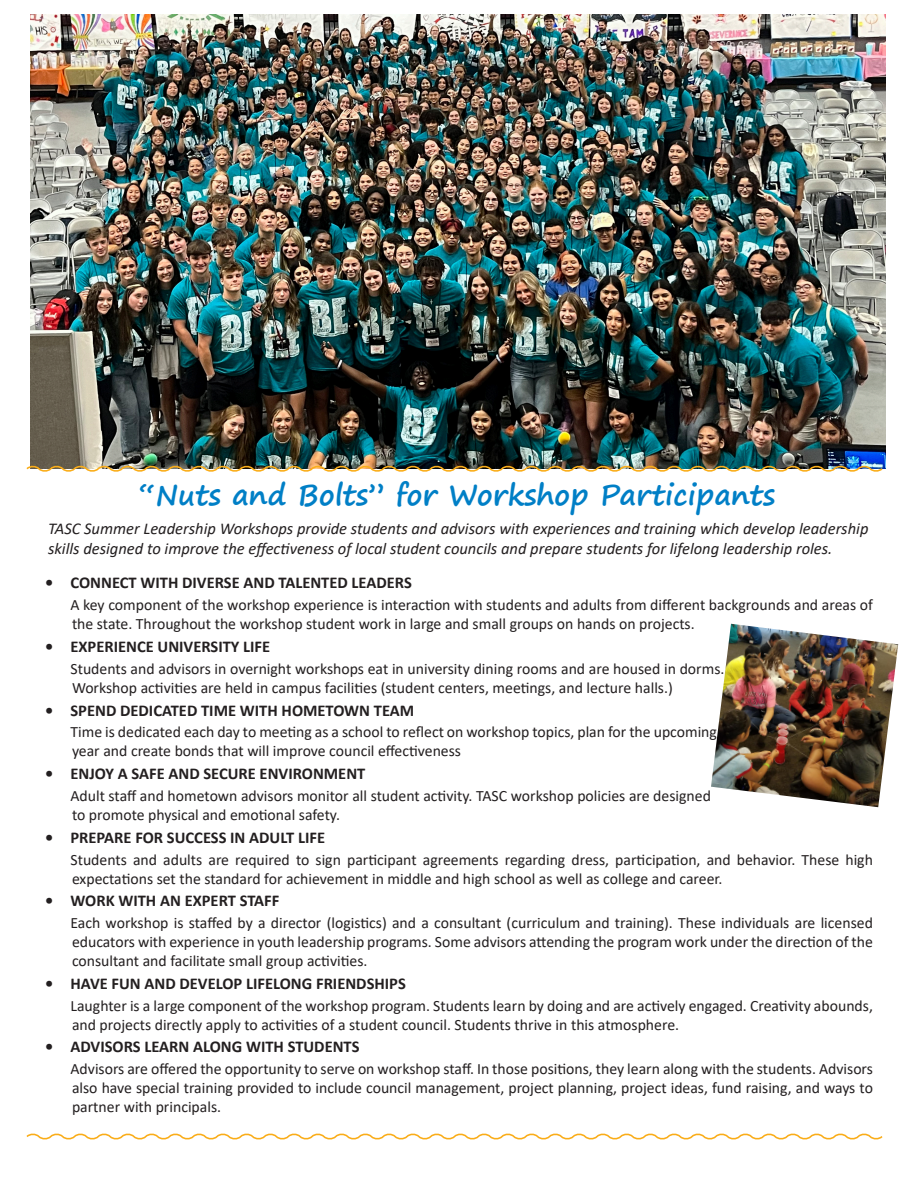
<style>
.page{position:relative;width:918px;height:1188px;background:#fff}
.page>*{position:absolute;margin:0;border:0;box-sizing:border-box;transform-origin:0 0}
.List_Paragraph{font:700 28.5px "Segoe Print";color:#007fc6}
.List_Paragraph-2{font:700 16.5px "Calibri";color:#231f20}
.t1{font:italic 16.5px/19.8px "Calibri";color:#231f20}
.List_Paragraph-3{font:15.75px/18.9px "Calibri";color:#231f20}
</style>
<div class="page">
<img style="left:31px;top:14px;width:855px;height:455px">
<img style="left:711px;top:624px;width:187px;height:183px">
<img style="left:26px;top:464px;width:858px;height:8px">
<svg style="left:26px;top:1133px;width:857px;height:7px"></svg>
<p class="List_Paragraph" style="left:139px;top:469px;width:638px">“Nuts and Bolts” for Workshop Participants</p>
<p class="t1" style="left:48px;top:518px;width:822px">TASC Summer Leadership Workshops provide students and advisors with experiences and training which develop leadership skills designed to improve the effectiveness of local student councils and prepare students for lifelong leadership roles.</p>
<p class="List_Paragraph-2" style="left:45px;top:571px;width:368px">• CONNECT WITH DIVERSE AND TALENTED LEADERS</p>
<p class="List_Paragraph-3" style="left:71px;top:595px;width:804px">A key component of the workshop experience is interaction with students and adults from different backgrounds and areas of the state. Throughout the workshop student work in large and small groups on hands on projects.</p>
<p class="List_Paragraph-2" style="left:45px;top:635px;width:227px">• EXPERIENCE UNIVERSITY LIFE</p>
<p class="List_Paragraph-3" style="left:71px;top:659px;width:655px">Students and advisors in overnight workshops eat in university dining rooms and are housed in dorms.<br>Workshop activities are held in campus facilities (student centers, meetings, and lecture halls.)</p>
<p class="List_Paragraph-2" style="left:45px;top:698px;width:371px">• SPEND DEDICATED TIME WITH HOMETOWN TEAM</p>
<p class="List_Paragraph-3" style="left:71px;top:722px;width:648px">Time is dedicated each day to meeting as a school to reflect on workshop topics, plan for the upcoming year and create bonds that will improve council effectiveness</p>
<p class="List_Paragraph-2" style="left:45px;top:762px;width:322px">• ENJOY A SAFE AND SECURE ENVIRONMENT</p>
<p class="List_Paragraph-3" style="left:71px;top:786px;width:642px">Adult staff and hometown advisors monitor all student activity. TASC workshop policies are designed to promote physical and emotional safety.</p>
<p class="List_Paragraph-2" style="left:45px;top:826px;width:282px">• PREPARE FOR SUCCESS IN ADULT LIFE</p>
<p class="List_Paragraph-3" style="left:71px;top:850px;width:804px">Students and adults are required to sign participant agreements regarding dress, participation, and behavior. These high expectations set the standard for achievement in middle and high school as well as college and career.</p>
<p class="List_Paragraph-2" style="left:45px;top:889px;width:236px">• WORK WITH AN EXPERT STAFF</p>
<p class="List_Paragraph-3" style="left:71px;top:913px;width:804px;text-align:justify">Each workshop is staffed by a director (logistics) and a consultant (curriculum and training). These individuals are licensed educators with experience in youth leadership programs. Some advisors attending the program work under the direction of the consultant and facilitate small group activities.</p>
<p class="List_Paragraph-2" style="left:45px;top:972px;width:362px">• HAVE FUN AND DEVELOP LIFELONG FRIENDSHIPS</p>
<p class="List_Paragraph-3" style="left:71px;top:996px;width:804px">Laughter is a large component of the workshop program. Students learn by doing and are actively engaged. Creativity abounds, and projects directly apply to activities of a student council. Students thrive in this atmosphere.</p>
<p class="List_Paragraph-2" style="left:45px;top:1035px;width:316px">• ADVISORS LEARN ALONG WITH STUDENTS</p>
<p class="List_Paragraph-3" style="left:71px;top:1059px;width:804px;text-align:justify">Advisors are offered the opportunity to serve on workshop staff. In those positions, they learn along with the students. Advisors also have special training provided to include council management, project planning, project ideas, fund raising, and ways to partner with principals.</p>
</div>
